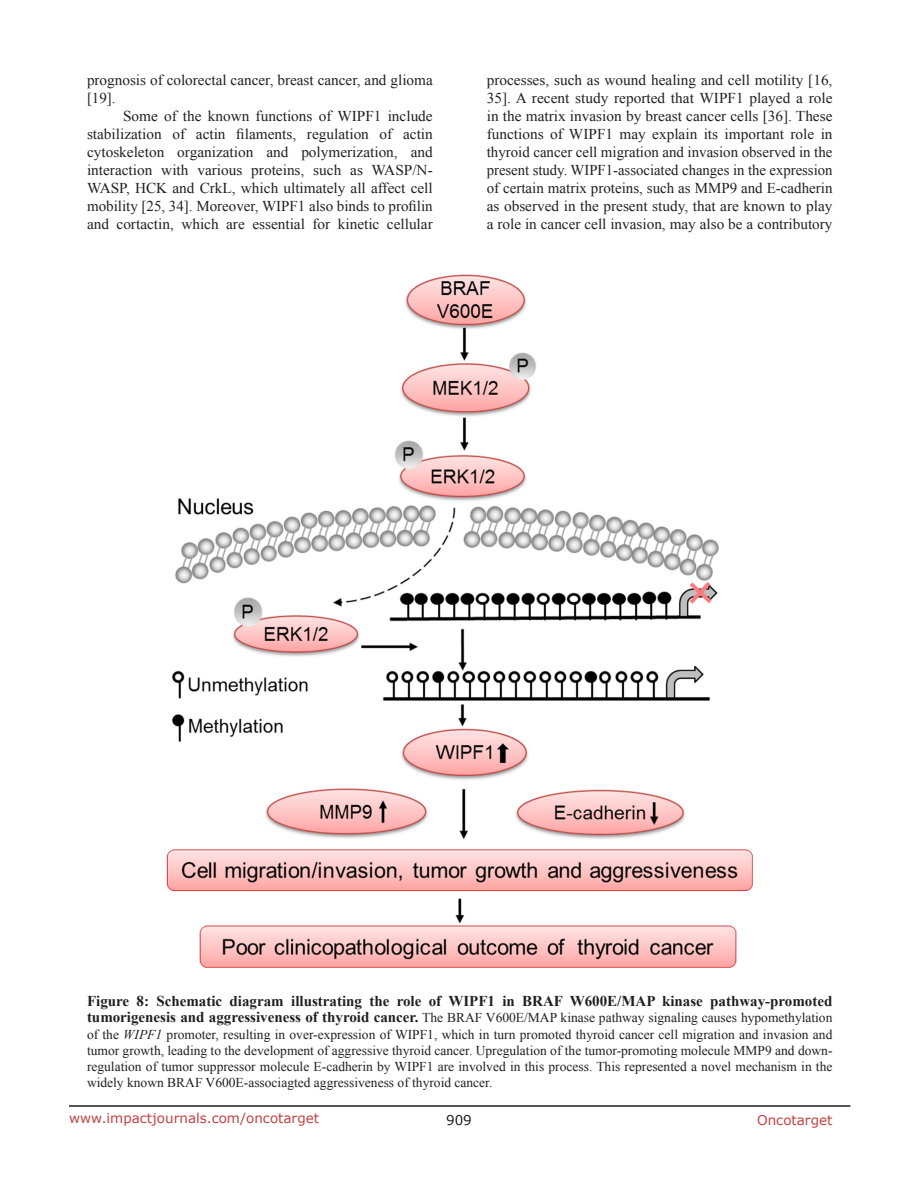
<style>
.page{position:relative;width:918px;height:1188px;background:#fff}
.page>*{position:absolute;margin:0;border:0;box-sizing:border-box;transform-origin:0 0}
.BodyText{font:15px/18px "Times New Roman";color:#231f20;text-align:justify}
.figuretext{font:700 15px "Times New Roman";color:#231f20}
.figuretext-2{font:13.5px/16.2px "Times New Roman";color:#231f20;text-align:justify}
.t1{font:13.5px "Verdana";color:#c24141}
.t2{font:13.5px "Verdana";color:#231f20}
.s1{font-weight:700;font-size:15px}
.s2{font-style:italic}
</style>
<div class="page">
<hr style="left:69px;top:1105px;width:781px;height:2px;background:#231f20">
<img style="left:166px;top:274px;width:587px;height:694px">
<p class="BodyText" style="left:87px;top:71px;width:347px">prognosis of colorectal cancer, breast cancer, and glioma [19].</p>
<p class="BodyText" style="left:87px;top:107px;width:347px;text-indent:36px">Some of the known functions of WIPF1 include stabilization of actin filaments, regulation of actin cytoskeleton organization and polymerization, and interaction with various proteins, such as WASP/N-WASP, HCK and CrkL, which ultimately all affect cell mobility [25, 34]. Moreover, WIPF1 also binds to profilin and cortactin, which are essential for kinetic cellular</p>
<p class="BodyText" style="left:487px;top:71px;width:347px">processes, such as wound healing and cell motility [16, 35]. A recent study reported that WIPF1 played a role in the matrix invasion by breast cancer cells [36]. These functions of WIPF1 may explain its important role in thyroid cancer cell migration and invasion observed in the present study. WIPF1-associated changes in the expression of certain matrix proteins, such as MMP9 and E-cadherin as observed in the present study, that are known to play a role in cancer cell invasion, may also be a contributory</p>
<p class="figuretext" style="left:87px;top:991px;width:747px">Figure 8: Schematic diagram illustrating the role of WIPF1 in BRAF W600E/MAP kinase pathway-promoted</p>
<p class="figuretext-2" style="left:87px;top:1010px;width:747px"><span class="s1">tumorigenesis and aggressiveness of thyroid cancer.</span> The BRAF V600E/MAP kinase pathway signaling causes hypomethylation of the <span class="s2">WIPF1</span> promoter, resulting in over-expression of WIPF1, which in turn promoted thyroid cancer cell migration and invasion and tumor growth, leading to the development of aggressive thyroid cancer. Upregulation of the tumor-promoting molecule MMP9 and down&shy;regulation of tumor suppressor molecule E-cadherin by WIPF1 are involved in this process. This represented a novel mechanism in the widely known BRAF V600E-associagted aggressiveness of thyroid cancer.</p>
<p class="t1" style="left:69px;top:1109px;width:252px">www.impactjournals.com/oncotarget</p>
<p class="t2" style="left:446px;top:1111px;width:27px">909</p>
<p class="t1" style="left:757px;top:1111px;width:77px">Oncotarget</p>
</div>
